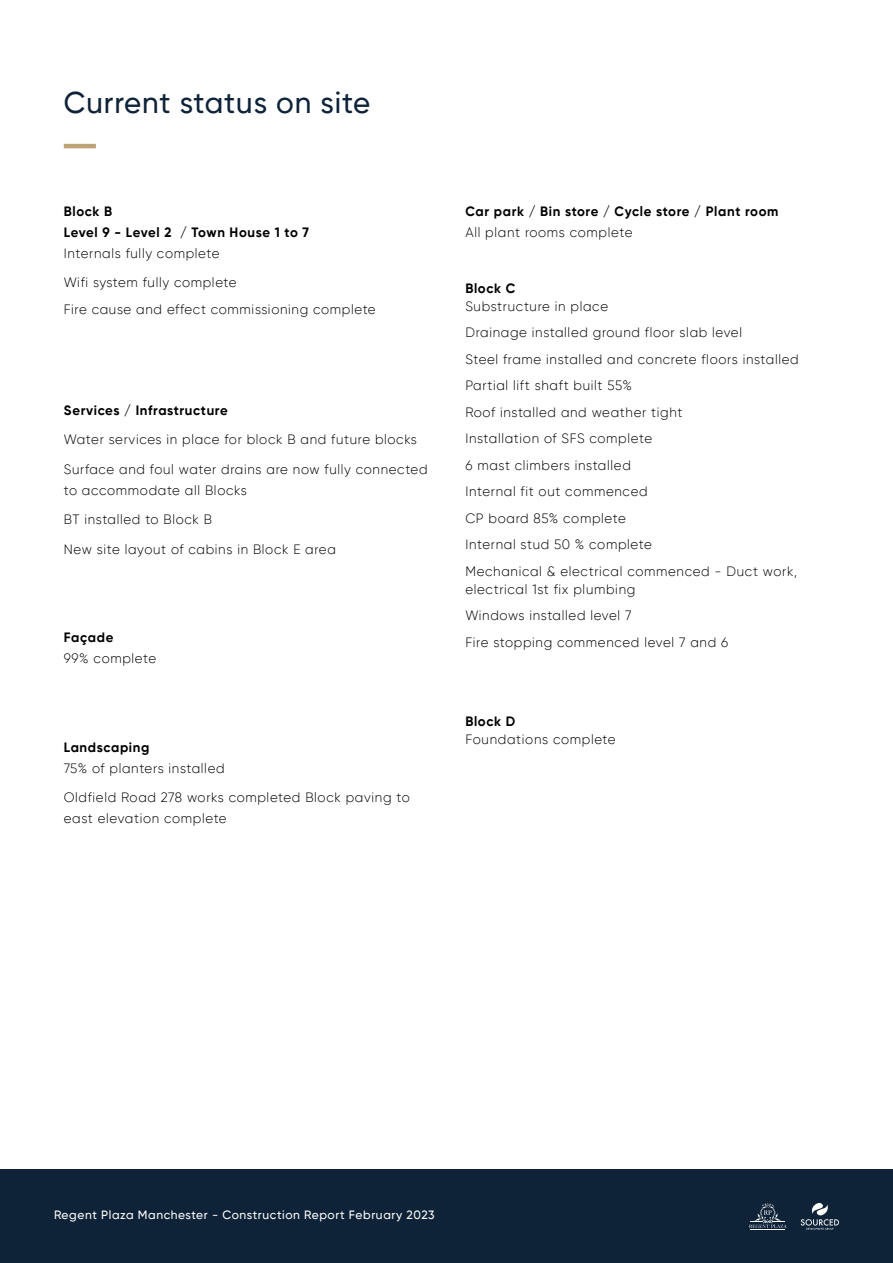
<style>
.page{position:relative;width:893px;height:1263px;background:#fff}
.page>*{position:absolute;margin:0;border:0;box-sizing:border-box;transform-origin:0 0}
.t1{font:500 30px "Gilroy";letter-spacing:.03em;color:#0e2238}
.t2{font:300 13.5px/26.5px "Gilroy";letter-spacing:.05em;color:#000}
.t3{font:700 13.5px/21px "Gilroy";letter-spacing:.05em;color:#000}
.t4{font:500 12px "Gilroy";letter-spacing:.05em;color:#fff}
</style>
<div class="page">
<div style="left:0;top:1169px;width:893px;height:94px;background:#0e2238"></div>
<hr style="left:751px;top:1230px;width:34px;height:1px;background:#fff">
<hr style="left:751px;top:1229px;width:34px;height:1px;background:#fff">
<svg style="left:749px;top:1203px;width:38px;height:25px"></svg>
<svg style="left:801px;top:1203px;width:38px;height:27px"></svg>
<hr style="left:64px;top:144px;width:32px;height:4px;background:#bba375">
<h1 class="t1" style="left:64px;top:84px;width:308px">Current status on site</h1>
<p class="t3" style="left:64px;top:200px;width:247px">Block B<br>Level 9 - Level 2 / Town House 1 to 7</p>
<p class="t2" style="left:64px;top:238px;width:174px;line-height:29.5px">Internals fully complete<br>Wifi system fully complete</p>
<p class="t2" style="left:64px;top:296px;width:313px">Fire cause and effect commissioning complete</p>
<p class="t3" style="left:64px;top:399px;width:165px">Services / Infrastructure</p>
<p class="t2" style="left:64px;top:425px;width:365px;line-height:29.5px">Water services in place for block B and future blocks<br>Surface and foul water drains are now fully connected</p>
<p class="t2" style="left:64px;top:475px;width:274px;line-height:29.5px">to accommodate all Blocks<br>BT installed to Block B<br>New site layout of cabins in Block E area</p>
<p class="t3" style="left:64px;top:627px;width:51px">Façade</p>
<p class="t2" style="left:64px;top:645px;width:94px">99% complete</p>
<p class="t3" style="left:64px;top:736px;width:87px">Landscaping</p>
<p class="t2" style="left:64px;top:753px;width:347px;line-height:29.5px">75% of planters installed<br>Oldfield Road 278 works completed Block paving to</p>
<p class="t2" style="left:64px;top:805px;width:164px">east elevation complete</p>
<p class="t3" style="left:465px;top:200px;width:315px">Car park / Bin store / Cycle store / Plant room</p>
<p class="t2" style="left:465px;top:218px;width:169px">All plant rooms complete</p>
<p class="t3" style="left:465px;top:277px;width:51px">Block C</p>
<p class="t2" style="left:465px;top:292px;width:335px">Substructure in place<br>Drainage installed ground floor slab level<br>Steel frame installed and concrete floors installed<br>Partial lift shaft built 55%<br>Roof installed and weather tight<br>Installation of SFS complete<br>6 mast climbers installed<br>Internal fit out commenced<br>CP board 85% complete<br>Internal stud 50 % complete<br>Mechanical &amp; electrical commenced - Duct work,</p>
<p class="t2" style="left:465px;top:575px;width:264px">electrical 1st fix plumbing<br>Windows installed level 7<br>Fire stopping commenced level 7 and 6</p>
<p class="t3" style="left:465px;top:711px;width:51px">Block D</p>
<p class="t2" style="left:465px;top:726px;width:152px">Foundations complete</p>
<p class="t4" style="left:54px;top:1207px;width:382px">Regent Plaza Manchester - Construction Report February 2023</p>
</div>
